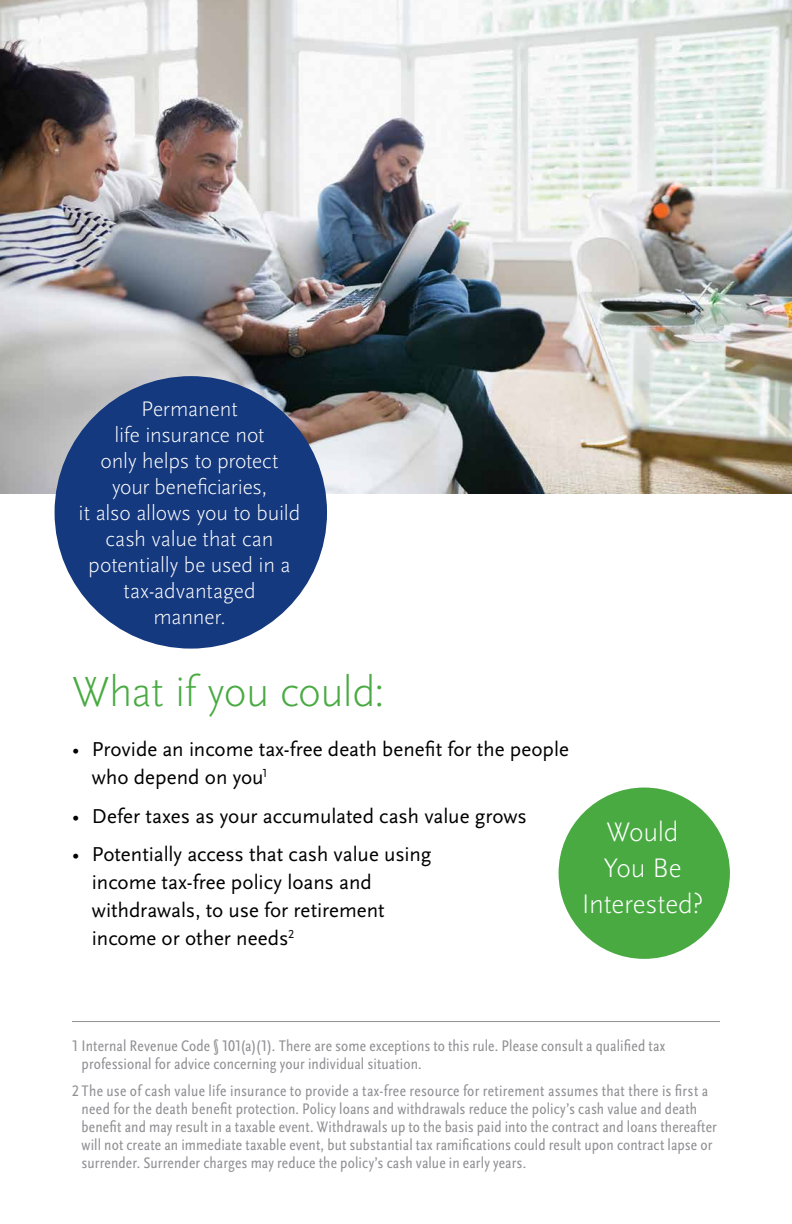
<style>
.page{position:relative;width:792px;height:1224px;background:#fff}
.page>*{position:absolute;margin:0;border:0;box-sizing:border-box;transform-origin:0 0}
.t1{font:300 44px "Scala Sans OT";letter-spacing:-.015em;color:#49aa42}
.t2{font:300 28px/36px "Scala Sans OT";letter-spacing:-.01em;color:#fff;text-align:center}
.t3{font:300 22px/26px "Scala Sans OT";letter-spacing:-.01em;color:#fff;text-align:center}
.t4{font:21px/28px "Scala Sans OT";color:#000}
.t5{font:condensed 16px/18px "Scala Sans OT";letter-spacing:.01em;color:#919195}
</style>
<div class="page">
<img style="left:0;top:0;width:792px;height:494px">
<hr style="left:72px;top:1021px;width:648px;height:1px;background:#919195">
<div style="left:559px;top:788px;width:171px;height:171px;background:#49aa42;border-radius:50%"></div>
<div style="left:55px;top:376px;width:272px;height:273px;background:#15397f;border-radius:50%"></div>
<h3 class="t3" style="left:79px;top:396px;width:223px">Permanent<br>life insurance not<br>only helps to protect<br>your beneficiaries,<br>it also allows you to build cash value that can potentially be used in a tax-advantaged<br>manner.</h3>
<h1 class="t1" style="left:72px;top:666px;width:314px">What if you could:</h1>
<h3 class="t4" style="left:92px;top:735px;width:479px;text-indent:-20px">• Provide an income tax-free death benefit for the people who depend on you<sup>1</sup></h3>
<h3 class="t4" style="left:72px;top:802px;width:457px">• Defer taxes as your accumulated cash value grows</h3>
<h3 class="t4" style="left:92px;top:841px;width:341px;text-indent:-20px">• Potentially access that cash value using income tax-free policy loans and withdrawals, to use for retirement income or other needs<sup>2</sup></h3>
<h2 class="t2" style="left:582px;top:814px;width:123px">Would<br>You Be<br>Interested?</h2>
<p class="t5" style="left:82px;top:1037px;width:585px;text-indent:-10px">1 Internal Revenue Code § 101(a)(1). There are some exceptions to this rule. Please consult a qualified tax professional for advice concerning your individual situation.</p>
<p class="t5" style="left:82px;top:1082px;width:637px;text-indent:-10px">2 The use of cash value life insurance to provide a tax-free resource for retirement assumes that there is first a need for the death benefit protection. Policy loans and withdrawals reduce the policy’s cash value and death benefit and may result in a taxable event. Withdrawals up to the basis paid into the contract and loans thereafter will not create an immediate taxable event, but substantial tax ramifications could result upon contract lapse or surrender. Surrender charges may reduce the policy’s cash value in early years.</p>
</div>
